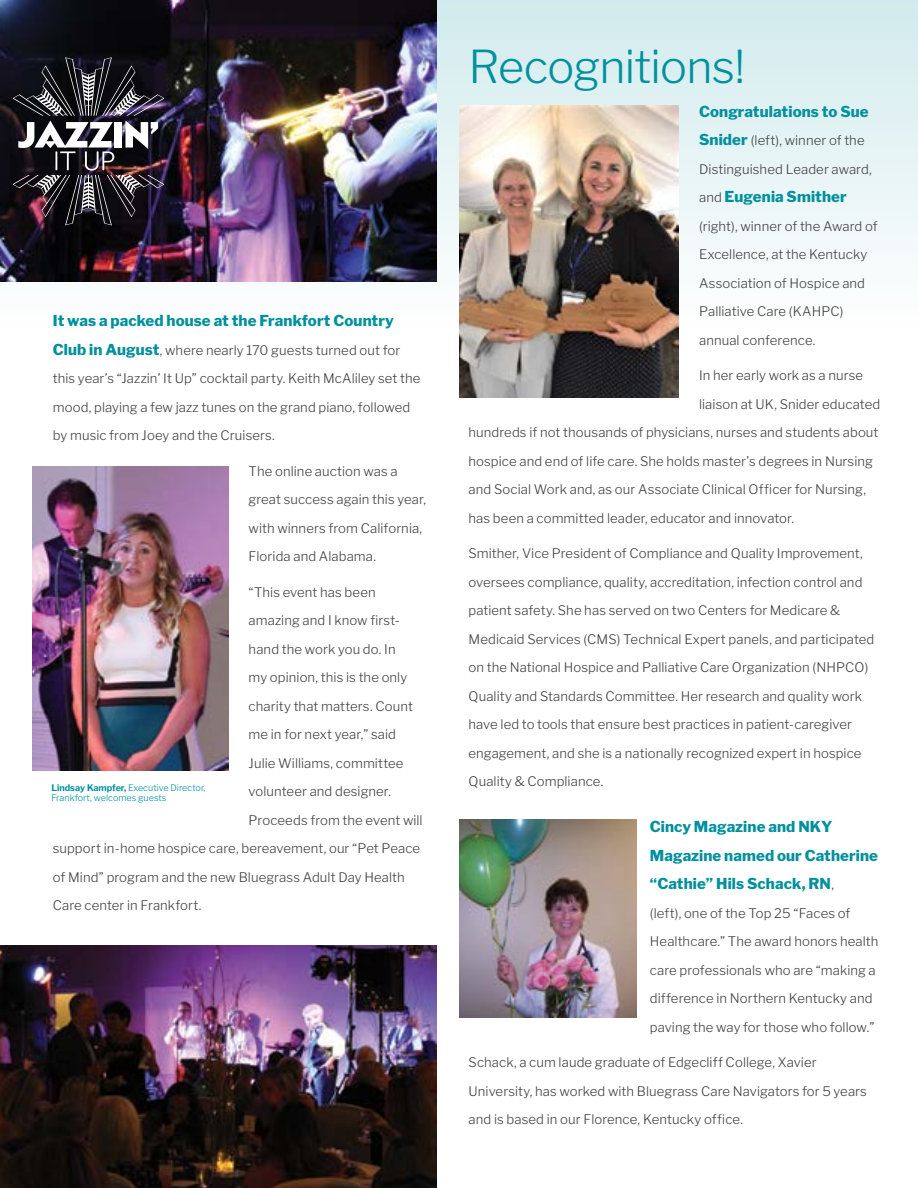
<style>
.page{position:relative;width:918px;height:1188px;background:#fff}
.page>*{position:absolute;margin:0;border:0;box-sizing:border-box;transform-origin:0 0}
.t1{font:300 45px "Libre Franklin";letter-spacing:-.015em;color:#00909e}
.t2{font:800 15px/28.5px "Libre Franklin";letter-spacing:.005em;color:#00909e}
.t3{font:300 13.2px/28.5px "Libre Franklin";letter-spacing:.005em;color:#414042}
.t4{font:300 9px/10.5px "Libre Franklin";color:#00909e}
.s1{font-weight:800;font-size:15px;color:#00909e}
.s2{font-weight:700}
.s3{font-weight:300;font-size:13.2px;color:#414042}
</style>
<div class="page">
<div style="left:0;top:0;width:918px;height:334px;background:linear-gradient(to bottom,#d0eaed,#fefdfd)"></div>
<img style="left:0;top:0;width:436px;height:281px">
<img style="left:33px;top:466px;width:195px;height:305px">
<img style="left:0;top:945px;width:436px;height:243px">
<img style="left:459px;top:106px;width:220px;height:291px">
<img style="left:459px;top:819px;width:177px;height:199px">
<svg style="left:13px;top:57px;width:151px;height:168px;background:#3d3940"></svg>
<p class="t2" style="left:53px;top:307px;width:343px">It was a packed house at the Frankfort Country</p>
<p class="t3" style="left:53px;top:336px;width:369px"><span class="s1">Club in August</span>, where nearly 170 guests turned out for this year’s “Jazzin’ It Up” cocktail party. Keith McAliley set the mood, playing a few jazz tunes on the grand piano, followed by music from Joey and the Cruisers.</p>
<p class="t3" style="left:249px;top:457px;width:179px">The online auction was a great success again this year, with winners from California,<br>Florida and Alabama.</p>
<p class="t3" style="left:249px;top:578px;width:129px">“This event has been</p>
<p class="t3" style="left:249px;top:606px;width:153px">amazing and I know first-</p>
<p class="t3" style="left:249px;top:635px;width:149px">hand the work you do. In</p>
<p class="t3" style="left:249px;top:663px;width:160px">my opinion, this is the only</p>
<p class="t3" style="left:249px;top:692px;width:166px">charity that matters. Count</p>
<p class="t3" style="left:249px;top:720px;width:149px">me in for next year,” said</p>
<p class="t3" style="left:249px;top:749px;width:156px">Julie Williams, committee</p>
<p class="t3" style="left:249px;top:777px;width:144px">volunteer and designer.</p>
<p class="t3" style="left:249px;top:806px;width:176px">Proceeds from the event will</p>
<p class="t3" style="left:53px;top:834px;width:369px">support in-home hospice care, bereavement, our “Pet Peace</p>
<p class="t3" style="left:53px;top:863px;width:353px">of Mind” program and the new Bluegrass Adult Day Health</p>
<p class="t3" style="left:53px;top:891px;width:150px">Care center in Frankfort.</p>
<p class="t4" style="left:51px;top:782px;width:156px"><span class="s2">Lindsay Kampfer,</span> Executive Director,<br>Frankfort, welcomes guests</p>
<h1 class="t1" style="left:469px;top:39px;width:278px">Recognitions!</h1>
<p class="t2" style="left:699px;top:97px;width:171px">Congratulations to Sue</p>
<p class="t3" style="left:699px;top:126px;width:174px"><span class="s1">Snider</span> (left), winner of the<br>Distinguished Leader award,</p>
<p class="t2" style="left:699px;top:182px;width:149px"><span class="s3">and</span> Eugenia Smither</p>
<p class="t3" style="left:699px;top:212px;width:180px">(right), winner of the Award of<br>Excellence, at the Kentucky<br>Association of Hospice and<br>Palliative Care (KAHPC) annual conference.</p>
<p class="t3" style="left:699px;top:361px;width:166px">In her early work as a nurse</p>
<p class="t3" style="left:699px;top:390px;width:183px">liaison at UK, Snider educated</p>
<p class="t3" style="left:469px;top:418px;width:412px">hundreds if not thousands of physicians, nurses and students about</p>
<p class="t3" style="left:469px;top:447px;width:406px">hospice and end of life care. She holds master’s degrees in Nursing</p>
<p class="t3" style="left:469px;top:475px;width:399px">and Social Work and, as our Associate Clinical Officer for Nursing,</p>
<p class="t3" style="left:469px;top:504px;width:327px">has been a committed leader, educator and innovator.</p>
<p class="t3" style="left:469px;top:539px;width:407px">Smither, Vice President of Compliance and Quality Improvement, oversees compliance, quality, accreditation, infection control and patient safety. She has served on two Centers for Medicare &amp; Medicaid Services (CMS) Technical Expert panels, and participated on the National Hospice and Palliative Care Organization (NHPCO)<br>Quality and Standards Committee. Her research and quality work have led to tools that ensure best practices in patient-caregiver engagement, and she is a nationally recognized expert in hospice Quality &amp; Compliance.</p>
<p class="t2" style="left:650px;top:813px;width:230px">Cincy Magazine and NKY<br>Magazine named our Catherine “Cathie” Hils Schack, RN<span class="s3">,</span></p>
<p class="t3" style="left:650px;top:899px;width:230px">(left), one of the Top 25 “Faces of Healthcare.” The award honors health care professionals who are “making a difference in Northern Kentucky and paving the way for those who follow.”</p>
<p class="t3" style="left:469px;top:1048px;width:400px">Schack, a cum laude graduate of Edgecliff College, Xavier<br>University, has worked with Bluegrass Care Navigators for 5 years and is based in our Florence, Kentucky office.</p>
</div>
